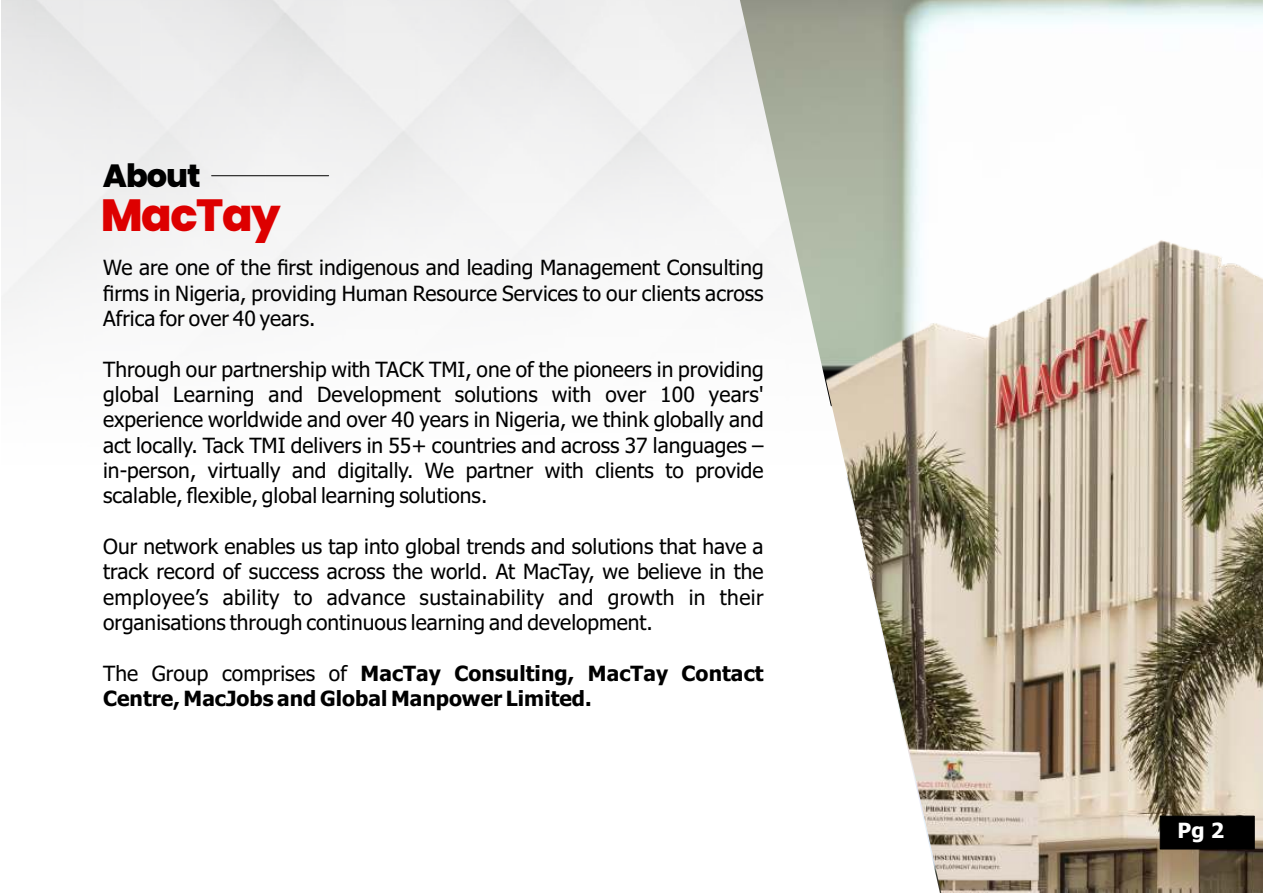
<style>
.page{position:relative;width:1263px;height:893px;background:#fff}
.page>*{position:absolute;margin:0;border:0;box-sizing:border-box;transform-origin:0 0}
.t1{font:800 45px "Poppins";letter-spacing:-.03em;color:#d00}
.t2{font:800 32.1px "Poppins";letter-spacing:-.03em;color:#000}
.t3{font:21px/25.3px "Tahoma";color:#000;text-align:justify}
.t4{font:700 21px/25.3px "Tahoma";color:#000}
.t5{font:700 21px "Tahoma";color:#fff}
.s1{font-weight:400}
</style>
<div class="page">
<div style="left:2px;top:0;width:713px;height:313px;background:#f1f1f1"></div>
<hr style="left:212px;top:175px;width:117px;height:1px;background:#000">
<img style="left:715px;top:0;width:548px;height:893px">
<svg style="left:1159px;top:815px;width:96px;height:35px;background:#060504"></svg>
<h2 class="t2" style="left:103px;top:153px;width:99px">About</h2>
<h1 class="t1" style="left:101px;top:183px;width:181px">MacTay</h1>
<p class="t3" style="left:103px;top:257px;width:662px">We are one of the first indigenous and leading Management Consulting firms in Nigeria, providing Human Resource Services to our clients across Africa for over 40 years.</p>
<p class="t3" style="left:103px;top:358px;width:662px">Through our partnership with TACK TMI, one of the pioneers in providing global Learning and Development solutions with over 100 years' experience worldwide and over 40 years in Nigeria, we think globally and act locally. Tack TMI delivers in 55+ countries and across 37 languages – in-person, virtually and digitally. We partner with clients to provide scalable, flexible, global learning solutions.</p>
<p class="t3" style="left:103px;top:535px;width:662px">Our network enables us tap into global trends and solutions that have a track record of success across the world. At MacTay, we believe in the employee’s ability to advance sustainability and growth in their organisations through continuous learning and development.</p>
<p class="t4" style="left:103px;top:662px;width:662px"><span class="s1">The Group comprises of</span> MacTay Consulting, MacTay Contact<br>Centre, MacJobs and Global Manpower Limited.</p>
<p class="t5" style="left:1177px;top:822px;width:48px">Pg 2</p>
</div>
